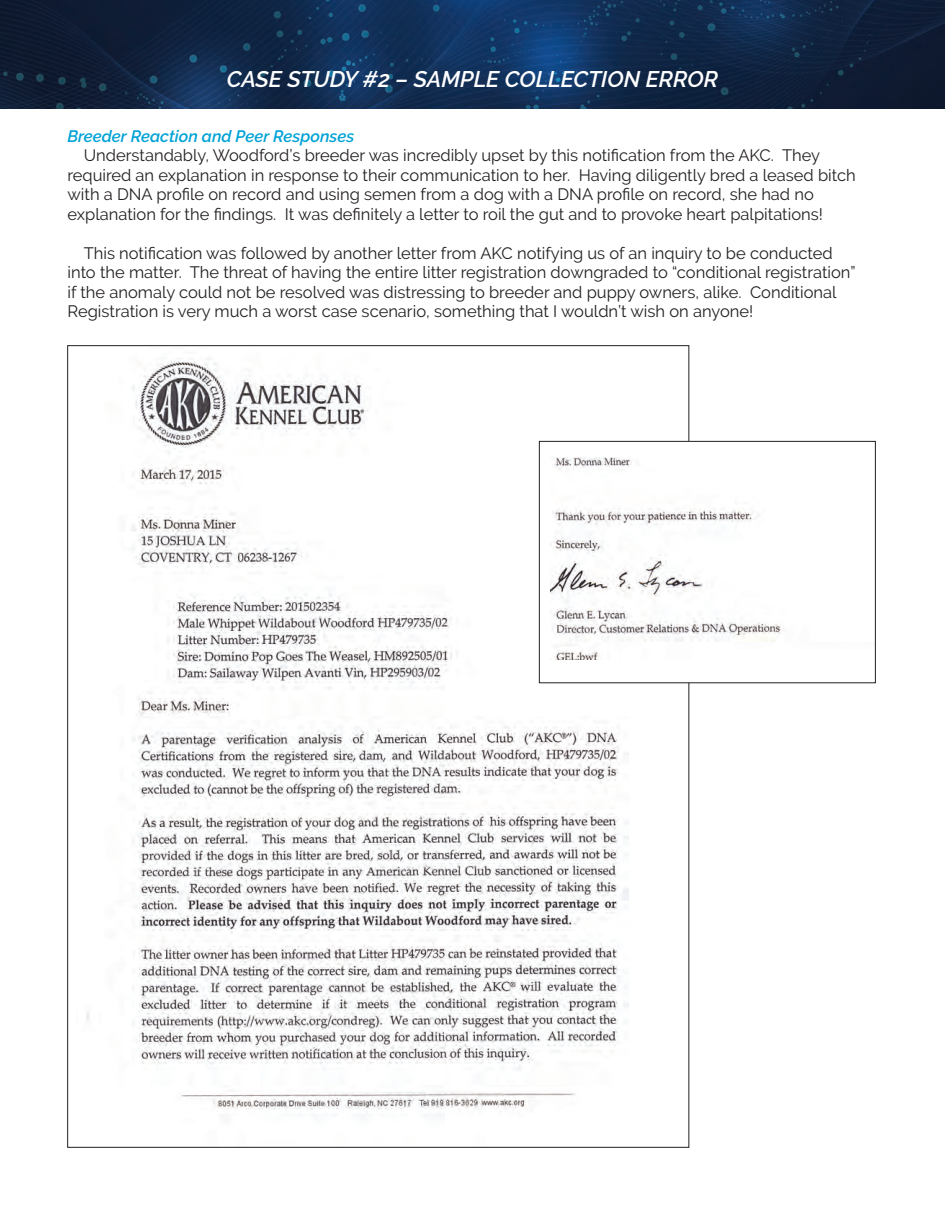
<style>
.page{position:relative;width:945px;height:1215px;background:#fff}
.page>*{position:absolute;margin:0;border:0;box-sizing:border-box;transform-origin:0 0}
.t1{font:italic 600 22.5px "Raleway";color:#fff}
.t2{font:16.5px/19.5px "Raleway";color:#231f20}
.t3{font:italic 600 16.5px "Raleway";color:#00a2d6}
</style>
<div class="page">
<img style="left:0;top:0;width:945px;height:109px">
<img style="left:86px;top:358px;width:601px;height:758px">
<div style="left:539px;top:441px;width:336px;height:242px;background:#fff"></div>
<img style="left:550px;top:458px;width:235px;height:202px">
<div style="left:539px;top:441px;width:337px;height:242px;border:1px solid #231f20"></div>
<h1 class="t1" style="left:227px;top:66px;width:493px">CASE STUDY #2 – SAMPLE COLLECTION ERROR</h1>
<p class="t3" style="left:68px;top:126px;width:288px">Breeder Reaction and Peer Responses</p>
<p class="t2" style="left:68px;top:145px;width:790px;text-indent:16px">Understandably, Woodford’s breeder was incredibly upset by this notification from the AKC. They required an explanation in response to their communication to her. Having diligently bred a leased bitch with a DNA profile on record and using semen from a dog with a DNA profile on record, she had no explanation for the findings. It was definitely a letter to roil the gut and to provoke heart palpitations!</p>
<p class="t2" style="left:68px;top:243px;width:789px;text-indent:16px">This notification was followed by another letter from AKC notifying us of an inquiry to be conducted into the matter. The threat of having the entire litter registration downgraded to “conditional registration” if the anomaly could not be resolved was distressing to breeder and puppy owners, alike. Conditional Registration is very much a worst case scenario, something that I wouldn’t wish on anyone!</p>
</div>
